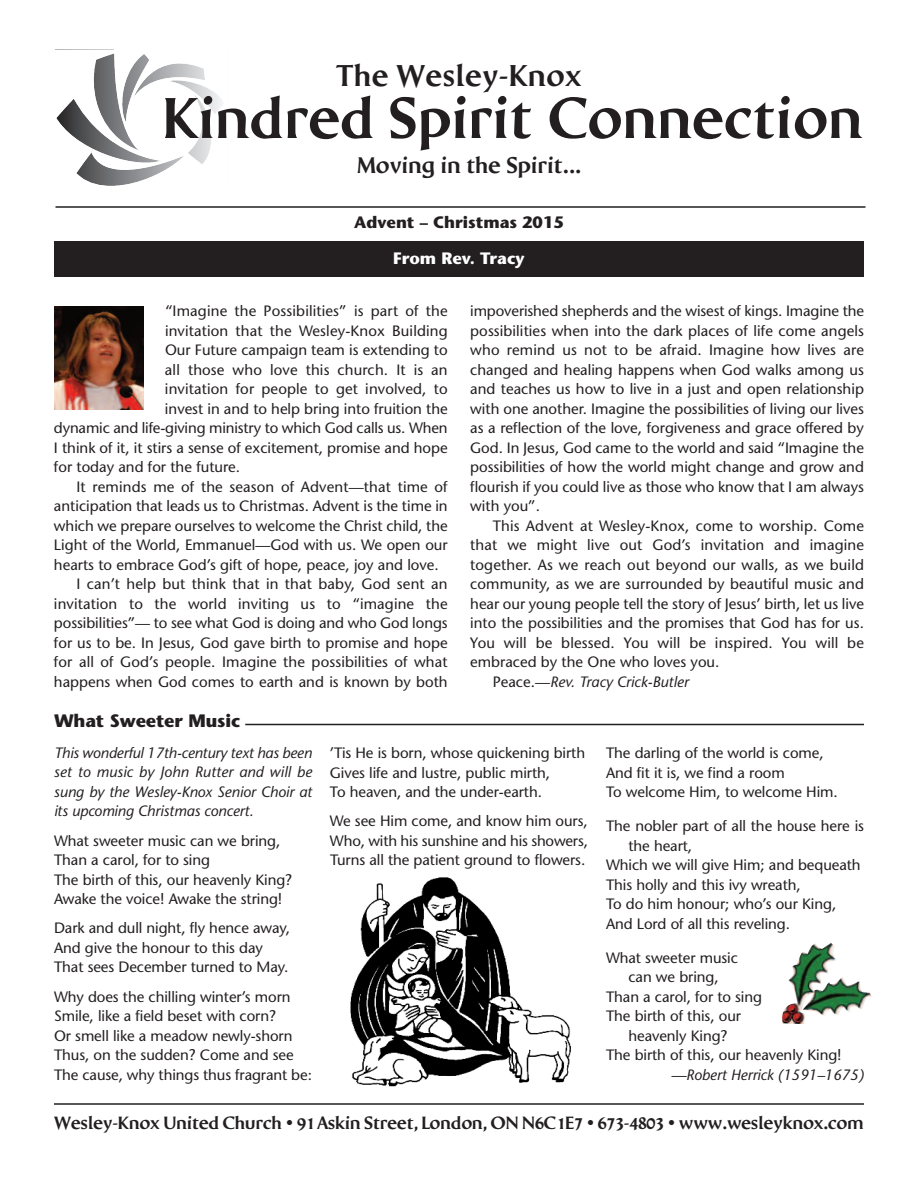
<style>
.page{position:relative;width:918px;height:1188px;background:#fff}
.page>*{position:absolute;margin:0;border:0;box-sizing:border-box;transform-origin:0 0}
.t1{font:700 63px "P22 Wedge";letter-spacing:-.01em;color:#231f20}
.t2{font:700 33px "P22 Wedge";color:#231f20}
.t3{font:700 24.75px "P22 Wedge";letter-spacing:-.01em;color:#231f20}
.t4{font:700 19.5px "P22 Wedge";letter-spacing:-.02em;color:#231f20}
.t5{font:700 18px "Stone Sans";letter-spacing:-.005em;color:#231f20}
.t6{font:700 16.5px "Stone Sans";color:#231f20}
.t7{font:700 16.5px "Stone Sans";color:#fff}
.t8{font:15px/19.5px "Stone Sans";color:#231f20}
.t9{font:italic 15px/19.5px "Stone Sans";letter-spacing:-.005em;color:#231f20;text-align:justify}
.s1{font-style:normal}
</style>
<div class="page">
<hr style="left:56px;top:206px;width:810px;height:2px;background:#231f20">
<div style="left:54px;top:242px;width:810px;height:36px;background:#231f20"></div>
<img style="left:54px;top:306px;width:90px;height:104px">
<svg style="left:56px;top:53px;width:166px;height:133px"></svg>
<hr style="left:54px;top:1103px;width:810px;height:2px;background:#231f20">
<hr style="left:245px;top:724px;width:619px;height:1px;background:#231f20">
<img style="left:350px;top:877px;width:221px;height:210px">
<img style="left:782px;top:943px;width:90px;height:81px">
<h2 class="t2" style="left:336px;top:65px;width:247px">The Wesley-Knox</h2>
<h1 class="t1" style="left:162px;top:98px;width:703px">Kindred Spirit Connection</h1>
<h3 class="t3" style="left:357px;top:157px;width:226px">Moving in the Spirit...</h3>
<p class="t6" style="left:354px;top:216px;width:211px">Advent – Christmas 2015</p>
<p class="t7" style="left:393px;top:252px;width:133px">From Rev. Tracy</p>
<p class="t8" style="left:165px;top:303px;width:284px">“Imagine the Possibilities” is part of the</p>
<p class="t8" style="left:165px;top:322px;width:284px">invitation that the Wesley-Knox Building</p>
<p class="t8" style="left:165px;top:342px;width:284px">Our Future campaign team is extending to</p>
<p class="t8" style="left:165px;top:361px;width:284px">all those who love this church. It is an</p>
<p class="t8" style="left:165px;top:381px;width:284px">invitation for people to get involved, to</p>
<p class="t8" style="left:165px;top:400px;width:284px">invest in and to help bring into fruition the</p>
<p class="t8" style="left:54px;top:420px;width:395px">dynamic and life-giving ministry to which God calls us. When</p>
<p class="t8" style="left:54px;top:439px;width:395px">I think of it, it stirs a sense of excitement, promise and hope</p>
<p class="t8" style="left:54px;top:459px;width:188px">for today and for the future.</p>
<p class="t8" style="left:76px;top:478px;width:373px">It reminds me of the season of Advent—that time of</p>
<p class="t8" style="left:54px;top:498px;width:395px">anticipation that leads us to Christmas. Advent is the time in</p>
<p class="t8" style="left:54px;top:517px;width:395px">which we prepare ourselves to welcome the Christ child, the</p>
<p class="t8" style="left:54px;top:537px;width:395px">Light of the World, Emmanuel—God with us. We open our</p>
<p class="t8" style="left:54px;top:556px;width:386px">hearts to embrace God’s gift of hope, peace, joy and love.</p>
<p class="t8" style="left:76px;top:576px;width:373px">I can’t help but think that in that baby, God sent an</p>
<p class="t8" style="left:54px;top:595px;width:395px">invitation to the world inviting us to “imagine the</p>
<p class="t8" style="left:54px;top:615px;width:395px">possibilities”— to see what God is doing and who God longs</p>
<p class="t8" style="left:54px;top:634px;width:395px">for us to be. In Jesus, God gave birth to promise and hope</p>
<p class="t8" style="left:54px;top:654px;width:395px">for all of God’s people. Imagine the possibilities of what</p>
<p class="t8" style="left:54px;top:673px;width:395px">happens when God comes to earth and is known by both</p>
<p class="t8" style="left:470px;top:303px;width:395px;text-align:justify">impoverished shepherds and the wisest of kings. Imagine the possibilities when into the dark places of life come angels who remind us not to be afraid. Imagine how lives are changed and healing happens when God walks among us and teaches us how to live in a just and open relationship with one another. Imagine the possibilities of living our lives as a reflection of the love, forgiveness and grace offered by God. In Jesus, God came to the world and said “Imagine the possibilities of how the world might change and grow and flourish if you could live as those who know that I am always with you”.</p>
<p class="t8" style="left:493px;top:517px;width:373px">This Advent at Wesley-Knox, come to worship. Come</p>
<p class="t8" style="left:470px;top:537px;width:395px">that we might live out God’s invitation and imagine</p>
<p class="t8" style="left:470px;top:556px;width:395px">together. As we reach out beyond our walls, as we build</p>
<p class="t8" style="left:470px;top:576px;width:395px">community, as we are surrounded by beautiful music and</p>
<p class="t8" style="left:470px;top:595px;width:395px">hear our young people tell the story of Jesus’ birth, let us live</p>
<p class="t8" style="left:470px;top:615px;width:395px">into the possibilities and the promises that God has for us.</p>
<p class="t8" style="left:470px;top:634px;width:395px">You will be blessed. You will be inspired. You will be</p>
<p class="t8" style="left:470px;top:654px;width:251px">embraced by the One who loves you.</p>
<p class="t9" style="left:493px;top:673px;width:197px"><span class="s1">Peace.—</span>Rev. Tracy Crick-Butler</p>
<p class="t5" style="left:54px;top:714px;width:188px">What Sweeter Music</p>
<p class="t9" style="left:54px;top:745px;width:260px">This wonderful 17th-century text has been set to music by John Rutter and will be sung by the Wesley-Knox Senior Choir at its upcoming Christmas concert.</p>
<p class="t8" style="left:54px;top:832px;width:240px">What sweeter music can we bring,<br>Than a carol, for to sing<br>The birth of this, our heavenly King?<br>Awake the voice! Awake the string!</p>
<p class="t8" style="left:54px;top:920px;width:238px">Dark and dull night, fly hence away,<br>And give the honour to this day<br>That sees December turned to May.</p>
<p class="t8" style="left:54px;top:988px;width:259px">Why does the chilling winter’s morn Smile, like a field beset with corn?<br>Or smell like a meadow newly-shorn Thus, on the sudden? Come and see The cause, why things thus fragrant be:</p>
<p class="t8" style="left:330px;top:745px;width:257px">’Tis He is born, whose quickening birth<br>Gives life and lustre, public mirth,<br>To heaven, and the under-earth.</p>
<p class="t8" style="left:330px;top:813px;width:260px;text-align:justify">We see Him come, and know him ours, Who, with his sunshine and his showers, Turns all the patient ground to flowers.</p>
<p class="t8" style="left:606px;top:745px;width:233px">The darling of the world is come,<br>And fit it is, we find a room<br>To welcome Him, to welcome Him.</p>
<p class="t8" style="left:606px;top:818px;width:259px">The nobler part of all the house here is</p>
<p class="t8" style="left:629px;top:837px;width:65px">the heart,</p>
<p class="t8" style="left:606px;top:857px;width:256px">Which we will give Him; and bequeath</p>
<p class="t8" style="left:606px;top:876px;width:196px">This holly and this ivy wreath,</p>
<p class="t8" style="left:606px;top:896px;width:232px">To do him honour; who’s our King,</p>
<p class="t8" style="left:606px;top:915px;width:186px">And Lord of all this reveling.</p>
<p class="t8" style="left:606px;top:949px;width:133px">What sweeter music</p>
<p class="t8" style="left:629px;top:969px;width:92px">can we bring,</p>
<p class="t8" style="left:606px;top:988px;width:158px">Than a carol, for to sing</p>
<p class="t8" style="left:606px;top:1008px;width:137px">The birth of this, our</p>
<p class="t8" style="left:629px;top:1027px;width:101px">heavenly King?</p>
<p class="t8" style="left:606px;top:1047px;width:237px">The birth of this, our heavenly King!</p>
<p class="t9" style="left:671px;top:1066px;width:194px">—Robert Herrick (1591–1675)</p>
<h3 class="t4" style="left:54px;top:1117px;width:812px">Wesley-Knox United Church • 91 Askin Street, London, ON N6C1E7 • 673-4803 • www.wesleyknox.com</h3>
</div>
